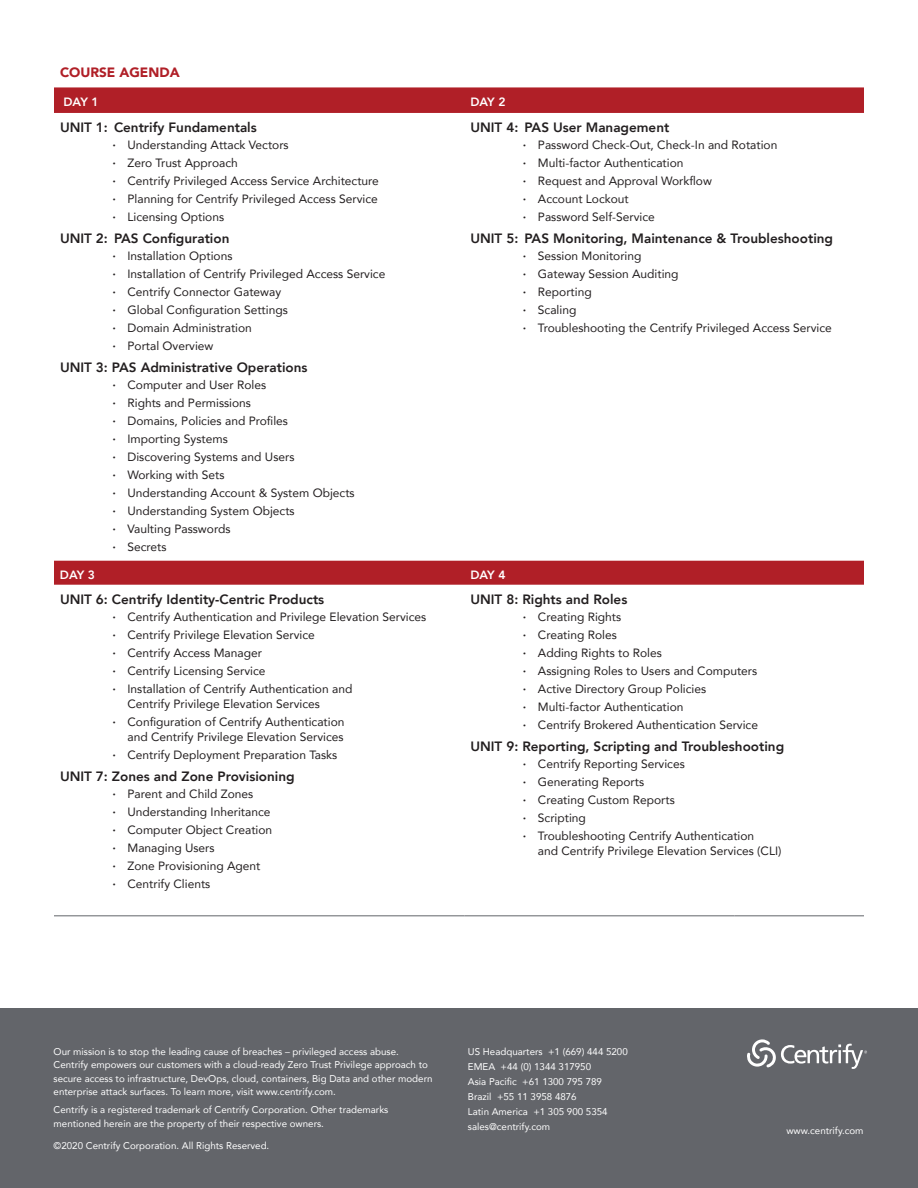
<style>
.page{position:relative;width:918px;height:1188px;background:#fff}
.page>*{position:absolute;margin:0;border:0;box-sizing:border-box;transform-origin:0 0}
.t1{font:800 13.5px "Avenir";color:#231f20}
.t2{font:900 13.5px "Avenir";color:#b01f27}
.t3{font:12px/18px "Avenir";color:#231f20}
.t4{font:800 12px "Avenir";letter-spacing:-.035em;color:#fff}
.t5{font:9.75px/15px "Avenir";color:#fff}
.s1{font-weight:800}
</style>
<div class="page">
<div style="left:0;top:1008px;width:918px;height:180px;background:#63656a"></div>
<svg style="left:747px;top:1039px;width:120px;height:30px"></svg>
<svg style="left:54px;top:87px;width:810px;height:26px;background:#b1232b"></svg>
<div style="left:54px;top:561px;width:810px;height:24px;background:#b01f27"></div>
<hr style="left:54px;top:915px;width:410px;height:1px;background:#62656a">
<hr style="left:464px;top:915px;width:270px;height:1px;background:#62656a">
<hr style="left:734px;top:915px;width:130px;height:1px;background:#62656a">
<p class="t2" style="left:60px;top:61px;width:121px">COURSE AGENDA</p>
<p class="t4" style="left:64px;top:93px;width:37px">DAY 1</p>
<p class="t4" style="left:470px;top:93px;width:37px">DAY 2</p>
<p class="t1" style="left:60px;top:117px;width:198px">UNIT 1: Centrify Fundamentals</p>
<p class="t3" style="left:112px;top:135px;width:268px"><span class="s1">∙</span> Understanding Attack Vectors<br><span class="s1">∙</span> Zero Trust Approach<br><span class="s1">∙</span> Centrify Privileged Access Service Architecture <span class="s1">∙</span> Planning for Centrify Privileged Access Service <span class="s1">∙</span> Licensing Options</p>
<p class="t1" style="left:60px;top:228px;width:171px">UNIT 2: PAS Configuration</p>
<p class="t3" style="left:112px;top:246px;width:274px"><span class="s1">∙</span> Installation Options<br><span class="s1">∙</span> Installation of Centrify Privileged Access Service <span class="s1">∙</span> Centrify Connector Gateway<br><span class="s1">∙</span> Global Configuration Settings<br><span class="s1">∙</span> Domain Administration<br><span class="s1">∙</span> Portal Overview</p>
<p class="t1" style="left:60px;top:357px;width:249px">UNIT 3: PAS Administrative Operations</p>
<p class="t3" style="left:112px;top:375px;width:244px"><span class="s1">∙</span> Computer and User Roles<br><span class="s1">∙</span> Rights and Permissions<br><span class="s1">∙</span> Domains, Policies and Profiles<br><span class="s1">∙</span> Importing Systems<br><span class="s1">∙</span> Discovering Systems and Users<br><span class="s1">∙</span> Working with Sets<br><span class="s1">∙</span> Understanding Account &amp; System Objects <span class="s1">∙</span> Understanding System Objects<br><span class="s1">∙</span> Vaulting Passwords<br><span class="s1">∙</span> Secrets</p>
<p class="t1" style="left:470px;top:117px;width:200px">UNIT 4: PAS User Management</p>
<p class="t3" style="left:523px;top:135px;width:256px"><span class="s1">∙</span> Password Check-Out, Check-In and Rotation <span class="s1">∙</span> Multi-factor Authentication<br><span class="s1">∙</span> Request and Approval Workflow<br><span class="s1">∙</span> Account Lockout<br><span class="s1">∙</span> Password Self-Service</p>
<p class="t1" style="left:470px;top:228px;width:364px">UNIT 5: PAS Monitoring, Maintenance &amp; Troubleshooting</p>
<p class="t3" style="left:523px;top:246px;width:310px"><span class="s1">∙</span> Session Monitoring<br><span class="s1">∙</span> Gateway Session Auditing<br><span class="s1">∙</span> Reporting<br><span class="s1">∙</span> Scaling<br><span class="s1">∙</span> Troubleshooting the Centrify Privileged Access Service</p>
<p class="t4" style="left:60px;top:565px;width:37px">DAY 3</p>
<p class="t4" style="left:470px;top:565px;width:37px">DAY 4</p>
<p class="t1" style="left:60px;top:589px;width:266px">UNIT 6: Centrify Identity-Centric Products</p>
<p class="t3" style="left:112px;top:607px;width:315px"><span class="s1">∙</span> Centrify Authentication and Privilege Elevation Services <span class="s1">∙</span> Centrify Privilege Elevation Service<br><span class="s1">∙</span> Centrify Access Manager<br><span class="s1">∙</span> Centrify Licensing Service<br><span class="s1">∙</span> Installation of Centrify Authentication and</p>
<p class="t3" style="left:112px;top:694px;width:234px;text-indent:15px">Centrify Privilege Elevation Services<br><span class="s1">∙</span> Configuration of Centrify Authentication</p>
<p class="t3" style="left:112px;top:727px;width:233px;text-indent:15px">and Centrify Privilege Elevation Services <span class="s1">∙</span> Centrify Deployment Preparation Tasks</p>
<p class="t1" style="left:60px;top:766px;width:236px">UNIT 7: Zones and Zone Provisioning</p>
<p class="t3" style="left:112px;top:784px;width:161px"><span class="s1">∙</span> Parent and Child Zones<br><span class="s1">∙</span> Understanding Inheritance <span class="s1">∙</span> Computer Object Creation <span class="s1">∙</span> Managing Users<br><span class="s1">∙</span> Zone Provisioning Agent<br><span class="s1">∙</span> Centrify Clients</p>
<p class="t1" style="left:470px;top:589px;width:158px">UNIT 8: Rights and Roles</p>
<p class="t3" style="left:523px;top:607px;width:237px"><span class="s1">∙</span> Creating Rights<br><span class="s1">∙</span> Creating Roles<br><span class="s1">∙</span> Adding Rights to Roles<br><span class="s1">∙</span> Assigning Roles to Users and Computers <span class="s1">∙</span> Active Directory Group Policies<br><span class="s1">∙</span> Multi-factor Authentication<br><span class="s1">∙</span> Centrify Brokered Authentication Service</p>
<p class="t1" style="left:470px;top:736px;width:315px">UNIT 9: Reporting, Scripting and Troubleshooting</p>
<p class="t3" style="left:523px;top:754px;width:233px"><span class="s1">∙</span> Centrify Reporting Services<br><span class="s1">∙</span> Generating Reports<br><span class="s1">∙</span> Creating Custom Reports<br><span class="s1">∙</span> Scripting<br><span class="s1">∙</span> Troubleshooting Centrify Authentication</p>
<p class="t3" style="left:538px;top:841px;width:245px">and Centrify Privilege Elevation Services (CLI)</p>
<p class="t5" style="left:54px;top:1044px;width:380px;line-height:13.5px">Our mission is to stop the leading cause of breaches – privileged access abuse.<br>Centrify empowers our customers with a cloud-ready Zero Trust Privilege approach to secure access to infrastructure, DevOps, cloud, containers, Big Data and other modern enterprise attack surfaces. To learn more, visit www.centrify.com.</p>
<p class="t5" style="left:54px;top:1103px;width:336px;line-height:13.5px">Centrify is a registered trademark of Centrify Corporation. Other trademarks mentioned herein are the property of their respective owners.</p>
<p class="t5" style="left:54px;top:1138px;width:217px">©2020 Centrify Corporation. All Rights Reserved.</p>
<p class="t5" style="left:468px;top:1044px;width:161px">US Headquarters +1 (669) 444 5200<br>EMEA +44 (0) 1344 317950<br>Asia Pacific +61 1300 795 789<br>Brazil +55 11 3958 4876<br>Latin America +1 305 900 5354 sales@centrify.com</p>
<p class="t5" style="left:786px;top:1123px;width:79px">www.centrify.com</p>
</div>
